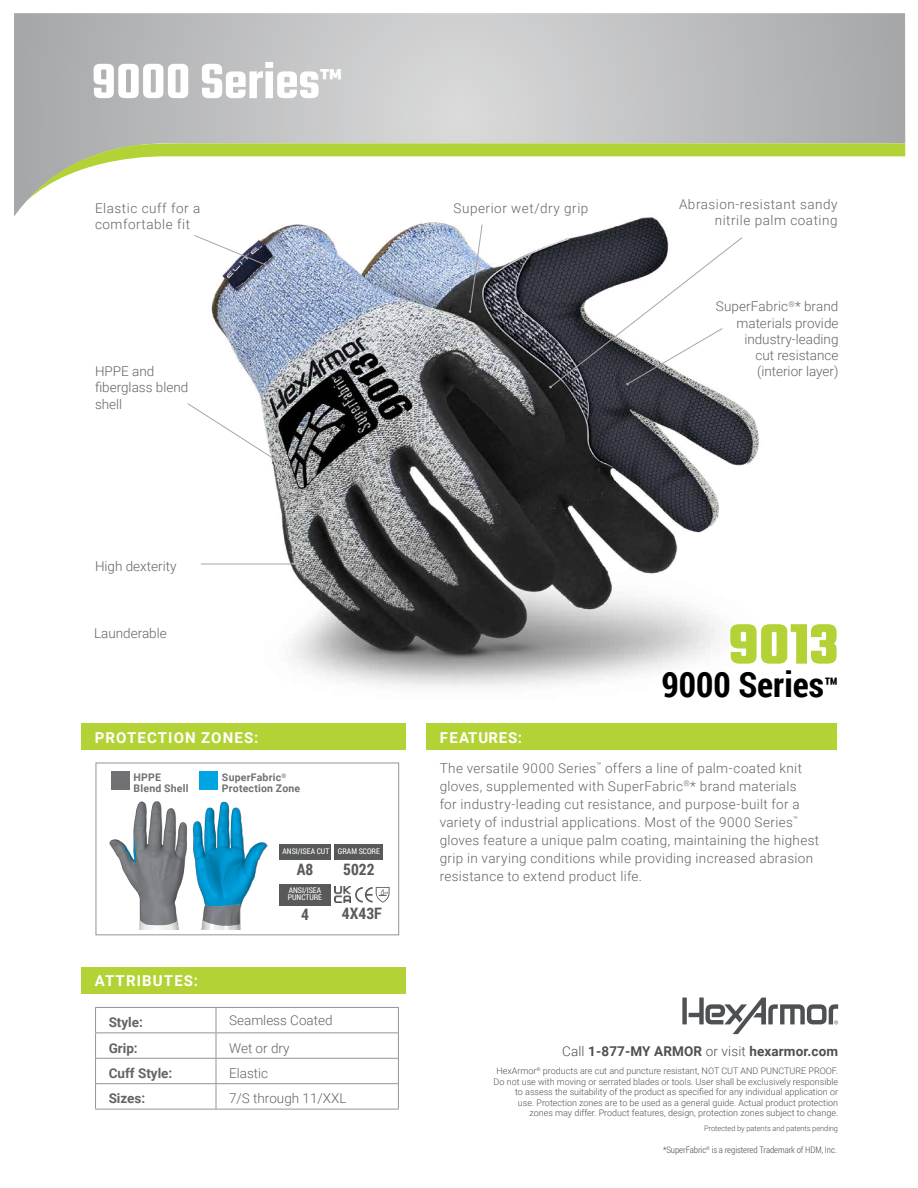
<style>
.page{position:relative;width:918px;height:1188px;background:#fff}
.page>*{position:absolute;margin:0;border:0;box-sizing:border-box;transform-origin:0 0}
.t1{font:700 61.5px "Teko";color:#b3d235}
.t2{font:600 54px "Teko";color:#fff}
.t3{font:700 34.95px "Roboto Condensed";color:#000}
.t4{font:700 15.75px "Roboto Condensed";color:#58595b}
.t5{font:700 15px "Roboto";letter-spacing:.075em;color:#fff}
.t6{font:300 13.5px/18px "Roboto";letter-spacing:.025em;color:#636466}
.t7{font:300 13.5px/16.2px "Roboto";color:#636466}
.t8{font:700 13.5px "Roboto";letter-spacing:.01em;color:#4e5153}
.t9{font:700 13.5px "Roboto";color:#636466}
.t10{font:700 10.5px/10.5px "Roboto";letter-spacing:.02em;color:#717073}
.t11{font:300 9px/10.5px "Roboto";color:#4e5153;text-align:right}
.t12{font:300 9px "Roboto Condensed";letter-spacing:-.01em;color:#4e5153}
.t13{font:7.8px/7.8px "Roboto Condensed";color:#fff}
.t14{font:300 7.5px "Roboto";letter-spacing:-.01em;color:#4e5153}
.s1{font-size:27px}
.s2{font-weight:300}
</style>
<div class="page">
<svg style="left:14px;top:13px;width:891px;height:203px;background:#c0c1c2"></svg>
<svg style="left:27px;top:143px;width:878px;height:58px"></svg>
<div style="left:81px;top:723px;width:324px;height:27px;background:#b3d235"></div>
<div style="left:426px;top:723px;width:411px;height:27px;background:#b3d235"></div>
<div style="left:81px;top:967px;width:324px;height:27px;background:#b3d235"></div>
<svg style="left:682px;top:998px;width:156px;height:36px"></svg>
<img style="left:109px;top:841px;width:70px;height:89px">
<img style="left:192px;top:801px;width:76px;height:129px">
<svg style="left:110px;top:801px;width:77px;height:124px"></svg>
<svg style="left:193px;top:802px;width:74px;height:124px"></svg>
<div style="left:199px;top:772px;width:18px;height:18px;background:#00a4e3"></div>
<div style="left:112px;top:772px;width:18px;height:18px;background:#717073"></div>
<div style="left:96px;top:763px;width:303px;height:172px;border:1px solid #939598"></div>
<hr style="left:95px;top:1007px;width:121px;height:1px;background:#939598">
<hr style="left:216px;top:1007px;width:183px;height:1px;background:#939598">
<hr style="left:95px;top:1032px;width:121px;height:1px;background:#939598">
<hr style="left:216px;top:1032px;width:183px;height:1px;background:#939598">
<hr style="left:95px;top:1058px;width:121px;height:1px;background:#939598">
<hr style="left:216px;top:1058px;width:183px;height:1px;background:#939598">
<hr style="left:95px;top:1083px;width:121px;height:1px;background:#939598">
<svg style="left:95px;top:1008px;width:1px;height:101px"></svg>
<hr style="left:216px;top:1083px;width:183px;height:1px;background:#939598">
<svg style="left:216px;top:1008px;width:1px;height:101px"></svg>
<svg style="left:398px;top:1008px;width:1px;height:101px"></svg>
<hr style="left:95px;top:1109px;width:121px;height:1px;background:#939598">
<hr style="left:216px;top:1109px;width:183px;height:1px;background:#939598">
<img style="left:158px;top:181px;width:631px;height:546px">
<svg style="left:187px;top:403px;width:92px;height:59px"></svg>
<hr style="left:201px;top:564px;width:96px;height:1px;background:#a5a7a8">
<svg style="left:194px;top:235px;width:96px;height:40px"></svg>
<svg style="left:549px;top:237px;width:194px;height:151px"></svg>
<svg style="left:469px;top:224px;width:14px;height:89px"></svg>
<div style="left:279px;top:844px;width:52px;height:15px;background:#58595b"></div>
<div style="left:334px;top:844px;width:49px;height:15px;background:#58595b"></div>
<div style="left:279px;top:884px;width:52px;height:21px;background:#58595b"></div>
<svg style="left:355px;top:887px;width:35px;height:16px"></svg>
<img style="left:334px;top:887px;width:16px;height:16px">
<h2 class="t2" style="left:92px;top:48px;width:252px">9000 Series<sup>™</sup></h2>
<p class="t6" style="left:95px;top:200px;width:107px;line-height:16.2px">Elastic cuff for a comfortable fit</p>
<p class="t7" style="left:95px;top:363px;width:95px">HPPE and fiberglass blend shell</p>
<p class="t7" style="left:95px;top:558px;width:83px">High dexterity</p>
<p class="t7" style="left:94px;top:625px;width:74px">Launderable</p>
<p class="t6" style="left:454px;top:199px;width:136px">Superior wet/dry grip</p>
<p class="t5" style="left:95px;top:727px;width:165px">PROTECTION ZONES:</p>
<p class="t5" style="left:440px;top:727px;width:84px">FEATURES:</p>
<p class="t6" style="left:679px;top:195px;width:160px;line-height:16.2px;text-align:right">Abrasion-resistant sandy nitrile palm coating</p>
<p class="t7" style="left:716px;top:298px;width:124px;text-align:right">SuperFabric<sup>®</sup>* brand materials provide industry-leading<br>cut resistance (interior layer)</p>
<h1 class="t1" style="left:728px;top:605px;width:112px">9013</h1>
<h3 class="t3" style="left:662px;top:660px;width:179px">9000 Series<span class="s1">™</span></h3>
<p class="t10" style="left:134px;top:772px;width:57px">HPPE<br>Blend Shell</p>
<p class="t5" style="left:95px;top:971px;width:105px">ATTRIBUTES:</p>
<p class="t10" style="left:222px;top:772px;width:80px">SuperFabric<sup>®<br></sup>Protection Zone</p>
<p class="t13" style="left:283px;top:847px;width:99px">ANSI/ISEA CUT GRAM SCORE</p>
<p class="t4" style="left:297px;top:858px;width:18px">A8</p>
<p class="t4" style="left:343px;top:858px;width:33px">5022</p>
<p class="t13" style="left:288px;top:886px;width:36px">ANSI/ISEA<br>PUNCTURE</p>
<p class="t4" style="left:301px;top:904px;width:9px">4</p>
<p class="t4" style="left:342px;top:902px;width:42px">4X43F</p>
<p class="t9" style="left:109px;top:1013px;width:36px">Style:</p>
<p class="t7" style="left:229px;top:1012px;width:105px">Seamless Coated</p>
<p class="t9" style="left:109px;top:1038px;width:31px">Grip:</p>
<p class="t6" style="left:229px;top:1038px;width:62px">Wet or dry</p>
<p class="t9" style="left:109px;top:1064px;width:65px">Cuff Style:</p>
<p class="t7" style="left:229px;top:1065px;width:41px">Elastic</p>
<p class="t9" style="left:109px;top:1089px;width:38px">Sizes:</p>
<p class="t7" style="left:229px;top:1090px;width:119px">7/S through 11/XXL</p>
<p class="t6" style="left:440px;top:758px;width:381px">The versatile 9000 Series<sup>™</sup> offers a line of palm-coated knit gloves, supplemented with SuperFabric<sup>®</sup>* brand materials<br>for industry-leading cut resistance, and purpose-built for a variety of industrial applications. Most of the 9000 Series<sup>™ </sup>gloves feature a unique palm coating, maintaining the highest grip in varying conditions while providing increased abrasion resistance to extend product life.</p>
<p class="t8" style="left:562px;top:1042px;width:277px"><span class="s2">Call</span> 1-877-MY ARMOR <span class="s2">or visit</span> hexarmor.com</p>
<p class="t11" style="left:494px;top:1065px;width:346px">HexArmor<sup>®</sup> products are cut and puncture resistant, NOT CUT AND PUNCTURE PROOF.<br>Do not use with moving or serrated blades or tools. User shall be exclusively responsible to assess the suitability of the product as specified for any individual application or<br>use. Protection zones are to be used as a general guide. Actual product protection zones may differ. Product features, design, protection zones subject to change.</p>
<p class="t14" style="left:704px;top:1123px;width:135px">Protected by patents and patents pending</p>
<p class="t12" style="left:663px;top:1144px;width:175px">*SuperFabric<sup>®</sup> is a registered Trademark of HDM, Inc.</p>
</div>
